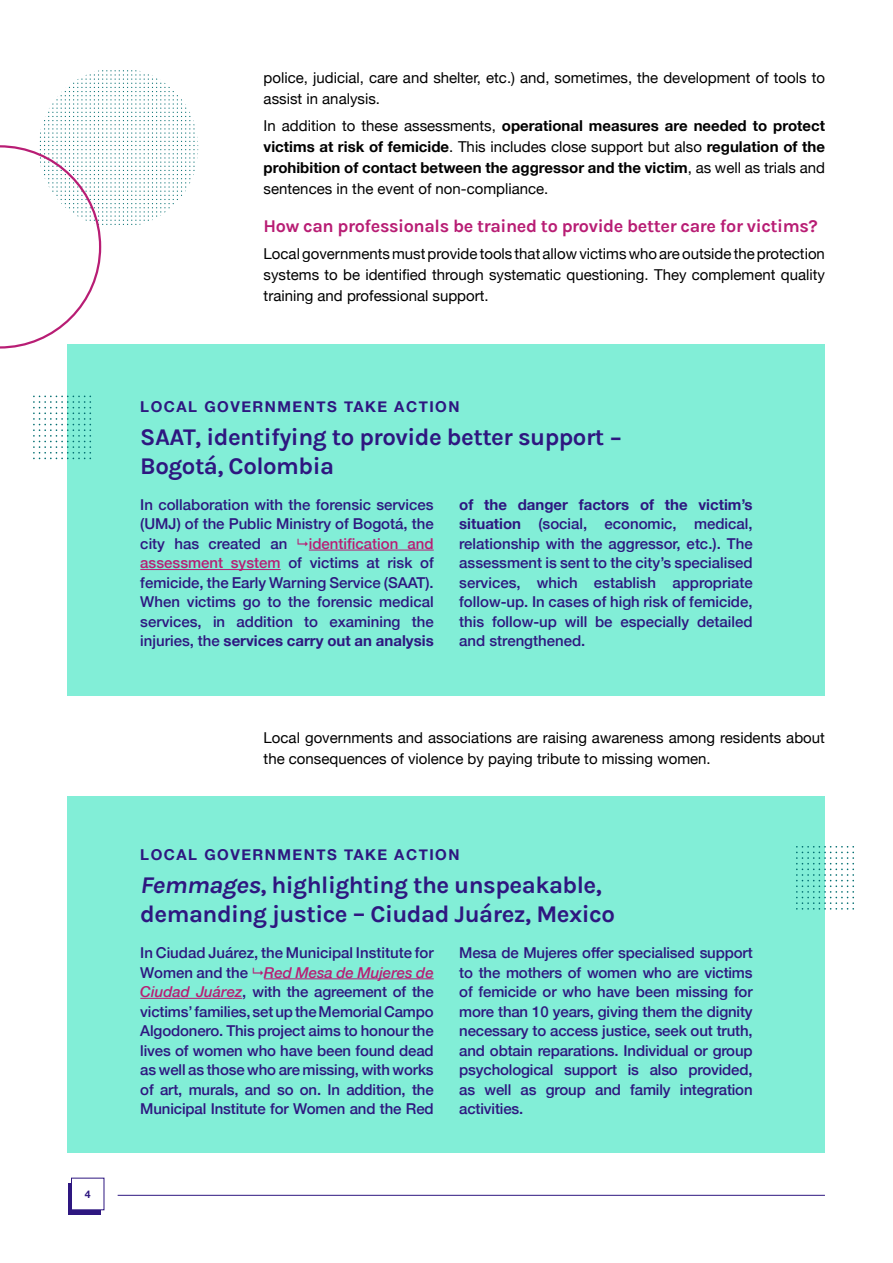
<style>
.page{position:relative;width:893px;height:1263px;background:#fff}
.page>*{position:absolute;margin:0;border:0;box-sizing:border-box;transform-origin:0 0}
.t1{font:24px/28.8px "Karla";letter-spacing:-.02em;color:#2e1780}
.t2{font:18px "Karla";letter-spacing:-.02em;color:#b81d74}
.t3{font:500 15px/19.5px "Helvetica Neue";color:#2e1780;text-align:justify}
.t4{font:15px/21px "Helvetica Neue";color:#000}
.t5{font:700 15px/21px "Helvetica Neue";color:#000;text-align:justify}
.t6{font:700 15px "Helvetica Neue";letter-spacing:.1em;color:#2e1780}
.t7{font:700 10.5px "Helvetica Neue";color:#2e1780}
.s1{font-weight:400}
.s2{color:#b81d74}
.s3{font-weight:700}
.s4{font-style:italic;color:#b81d74}
</style>
<div class="page">
<div style="left:68px;top:1183px;width:33px;height:31px;background:#2e1780"></div>
<div style="left:71px;top:1178px;width:33px;height:32px;background:#fff"></div>
<hr style="left:118px;top:1195px;width:707px;height:1px;background:#2e1780">
<div style="left:68px;top:344px;width:757px;height:352px;background:#82eed7"></div>
<div style="left:68px;top:795px;width:757px;height:357px;background:#82eed7"></div>
<hr style="left:309px;top:550px;width:125px;height:1px;background:#b81d74">
<hr style="left:140px;top:569px;width:141px;height:1px;background:#b81d74">
<hr style="left:264px;top:978px;width:170px;height:1px;background:#b81d74">
<hr style="left:140px;top:998px;width:102px;height:1px;background:#b81d74">
<svg style="left:33px;top:396px;width:58px;height:63px"></svg>
<svg style="left:796px;top:846px;width:58px;height:64px"></svg>
<svg style="left:0;top:70px;width:199px;height:279px"></svg>
<p class="t7" style="left:85px;top:1186px;width:7px">4</p>
<p class="t4" style="left:264px;top:68px;width:563px">police, judicial, care and shelter, etc.) and, sometimes, the development of tools to assist in analysis.</p>
<p class="t5" style="left:264px;top:116px;width:563px"><span class="s1">In addition to these assessments,</span> operational measures are needed to protect victims at risk of femicide<span class="s1">. This includes close support but also</span> regulation of the prohibition of contact between the aggressor and the victim<span class="s1">, as well as trials and sentences in the event of non-compliance.</span></p>
<p class="t2" style="left:264px;top:214px;width:556px">How can professionals be trained to provide better care for victims?</p>
<p class="t4" style="left:264px;top:244px;width:563px;text-align:justify">Local governments must provide tools that allow victims who are outside the protection systems to be identified through systematic questioning. They complement quality training and professional support.</p>
<p class="t6" style="left:140px;top:395px;width:321px">LOCAL GOVERNMENTS TAKE ACTION</p>
<h1 class="t1" style="left:140px;top:422px;width:484px">SAAT, identifying to provide better support −<br>Bogotá, Colombia</h1>
<p class="t3" style="left:140px;top:494px;width:295px">In collaboration with the forensic services (UMJ) of the Public Ministry of Bogotá, the city has created an</p>
<p class="t3" style="left:140px;top:533px;width:295px;text-indent:168px"><span class="s2">identification and assessment system</span> of victims at risk of femicide, the Early Warning Service (SAAT).<br>When victims go to the forensic medical services, in addition to examining the injuries, the <span class="s3">services carry out an analysis</span></p>
<p class="t3" style="left:459px;top:494px;width:295px"><span class="s3">of the danger factors of the victim’s situation</span> (social, economic, medical, relationship with the aggressor, etc.). The assessment is sent to the city’s specialised services, which establish appropriate follow-up. In cases of high risk of femicide, this follow-up will be especially detailed and strengthened.</p>
<p class="t4" style="left:264px;top:727px;width:563px">Local governments and associations are raising awareness among residents about the consequences of violence by paying tribute to missing women.</p>
<p class="t6" style="left:140px;top:843px;width:321px">LOCAL GOVERNMENTS TAKE ACTION</p>
<h1 class="t1" style="left:140px;top:870px;width:476px">Femmages, highlighting the unspeakable, demanding justice – Ciudad Juárez, Mexico</h1>
<p class="t3" style="left:140px;top:942px;width:295px">In Ciudad Juárez, the Municipal Institute for Women and the <span class="s4">Red Mesa de Mujeres de Ciudad Juárez</span>, with the agreement of the victims’ families, set up the Memorial Campo Algodonero. This project aims to honour the lives of women who have been found dead as well as those who are missing, with works of art, murals, and so on. In addition, the Municipal Institute for Women and the Red</p>
<p class="t3" style="left:459px;top:942px;width:295px">Mesa de Mujeres offer specialised support to the mothers of women who are victims of femicide or who have been missing for more than 10 years, giving them the dignity necessary to access justice, seek out truth, and obtain reparations. Individual or group psychological support is also provided, as well as group and family integration activities.</p>
</div>
